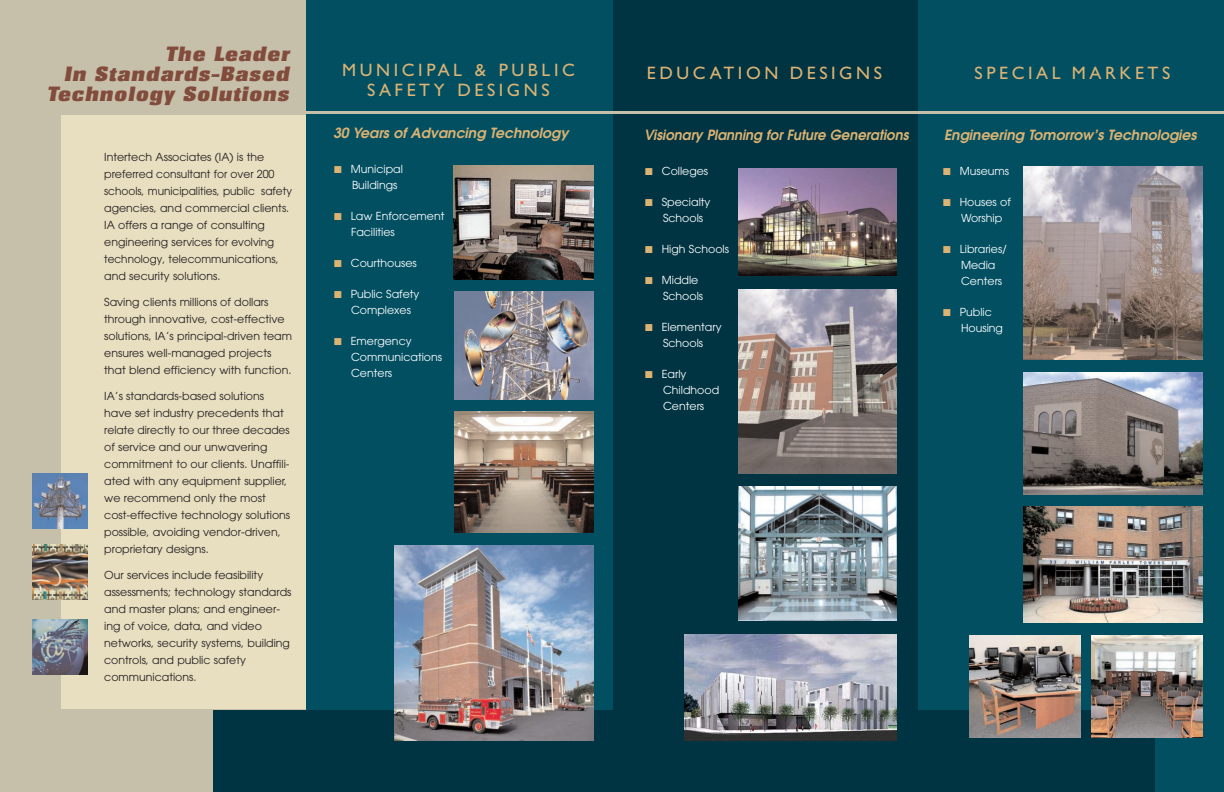
<style>
.page{position:relative;width:1224px;height:792px;background:#fff}
.page>*{position:absolute;margin:0;border:0;box-sizing:border-box;transform-origin:0 0}
.t1{font:20px/20px "Rillo Ital";letter-spacing:.065em;color:#824c3d;text-align:right}
.t2{font:18px/20px "Gill Sans";letter-spacing:.2em;color:#dcb372;text-align:center}
.t3{font:italic 600 14px "Avant Garde";color:#dcb372}
.t4{font:italic 600 14px "Avant Garde";color:#dcb372;scale:.95 1}
.t5{font:11px/17px "Avant Garde";color:#231f20}
.t6{font:11px/16px "Avant Garde";color:#fff}
.s1{color:#dcb372}
</style>
<div class="page">
<div style="left:592px;top:0;width:345px;height:792px;background:#003443"></div>
<div style="left:0;top:0;width:318px;height:792px;background:#c6bfa9"></div>
<div style="left:61px;top:115px;width:245px;height:594px;background:#e8dfc1"></div>
<div style="left:306px;top:0;width:306px;height:792px;background:#024f62"></div>
<img style="left:32px;top:473px;width:56px;height:56px">
<img style="left:32px;top:544px;width:56px;height:56px">
<img style="left:32px;top:619px;width:56px;height:56px">
<div style="left:918px;top:0;width:306px;height:792px;background:#024f62"></div>
<hr style="left:302px;top:111px;width:922px;height:3px;background:#c6bfa9">
<img style="left:739px;top:168px;width:158px;height:108px">
<img style="left:739px;top:289px;width:158px;height:185px">
<img style="left:739px;top:486px;width:158px;height:135px">
<div style="left:213px;top:710px;width:942px;height:82px;background:#003443"></div>
<img style="left:684px;top:634px;width:213px;height:107px">
<img style="left:1023px;top:166px;width:180px;height:194px">
<img style="left:1023px;top:506px;width:180px;height:116px">
<img style="left:1023px;top:372px;width:180px;height:123px">
<img style="left:453px;top:165px;width:140px;height:114px">
<img style="left:455px;top:412px;width:138px;height:121px">
<img style="left:455px;top:291px;width:138px;height:109px">
<img style="left:969px;top:635px;width:112px;height:103px">
<img style="left:1091px;top:635px;width:112px;height:103px">
<img style="left:395px;top:545px;width:198px;height:196px">
<h1 class="t1" style="left:47px;top:46px;width:244px">The Leader<br>In Standards-Based<br>Technology Solutions</h1>
<p class="t5" style="left:104px;top:150px;width:189px">Intertech Associates (IA) is the preferred consultant for over 200 schools, municipalities, public safety agencies, and commercial clients.<br>IA offers a range of consulting engineering services for evolving technology, telecommunications, and security solutions.</p>
<p class="t5" style="left:104px;top:295px;width:189px">Saving clients millions of dollars through innovative, cost-effective solutions, IA’s principal-driven team ensures well-managed projects that blend efficiency with function.</p>
<p class="t5" style="left:104px;top:389px;width:187px">IA’s standards-based solutions have set industry precedents that relate directly to our three decades of service and our unwavering commitment to our clients. Unaffili&shy;ated with any equipment supplier, we recommend only the most cost-effective technology solutions possible, avoiding vendor-driven, proprietary designs.</p>
<p class="t5" style="left:104px;top:568px;width:189px">Our services include feasibility assessments; technology standards and master plans; and engineer&shy;ing of voice, data, and video networks, security systems, building controls, and public safety communications.</p>
<h2 class="t2" style="left:342px;top:62px;width:234px">MUNICIPAL &amp; PUBLIC<br>SAFETY DESIGNS</h2>
<h2 class="t2" style="left:647px;top:65px;width:237px">EDUCATION DESIGNS</h2>
<h2 class="t2" style="left:975px;top:65px;width:197px">SPECIAL MARKETS</h2>
<p class="t3" style="left:333px;top:127px;width:237px">30 Years of Advancing Technology</p>
<p class="t4" style="left:644px;top:129px;width:280px">Visionary Planning for Future Generations</p>
<p class="t3" style="left:944px;top:129px;width:254px">Engineering Tomorrow’s Technologies</p>
<p class="t6" style="left:645px;top:164px;width:65px"><span class="s1">■</span> Colleges</p>
<p class="t6" style="left:663px;top:195px;width:49px;text-indent:-18px"><span class="s1">■</span> Specialty<br>Schools</p>
<p class="t6" style="left:645px;top:242px;width:86px"><span class="s1">■</span> High Schools</p>
<p class="t6" style="left:663px;top:273px;width:42px;text-indent:-18px"><span class="s1">■</span> Middle<br>Schools</p>
<p class="t6" style="left:645px;top:320px;width:78px;text-align:center"><span class="s1">■</span> Elementary<br>Schools</p>
<p class="t6" style="left:663px;top:367px;width:58px;text-indent:-18px"><span class="s1">■</span> Early<br>Childhood<br>Centers</p>
<p class="t6" style="left:352px;top:162px;width:52px;text-indent:-18px"><span class="s1">■</span> Municipal<br>Buildings</p>
<p class="t6" style="left:351px;top:209px;width:95px;text-indent:-17px"><span class="s1">■</span> Law Enforcement<br>Facilities</p>
<p class="t6" style="left:334px;top:256px;width:84px"><span class="s1">■</span> Courthouses</p>
<p class="t6" style="left:351px;top:287px;width:70px;text-indent:-17px"><span class="s1">■</span> Public Safety<br>Complexes</p>
<p class="t6" style="left:351px;top:334px;width:93px;text-indent:-17px"><span class="s1">■</span> Emergency<br>Communications<br>Centers</p>
<p class="t6" style="left:943px;top:164px;width:68px"><span class="s1">■</span> Museums</p>
<p class="t6" style="left:961px;top:195px;width:51px;text-indent:-18px"><span class="s1">■</span> Houses of<br>Worship</p>
<p class="t6" style="left:961px;top:242px;width:48px;text-indent:-18px"><span class="s1">■</span> Libraries/<br>Media<br>Centers</p>
<p class="t6" style="left:961px;top:305px;width:43px;text-indent:-18px"><span class="s1">■</span> Public<br>Housing</p>
</div>
